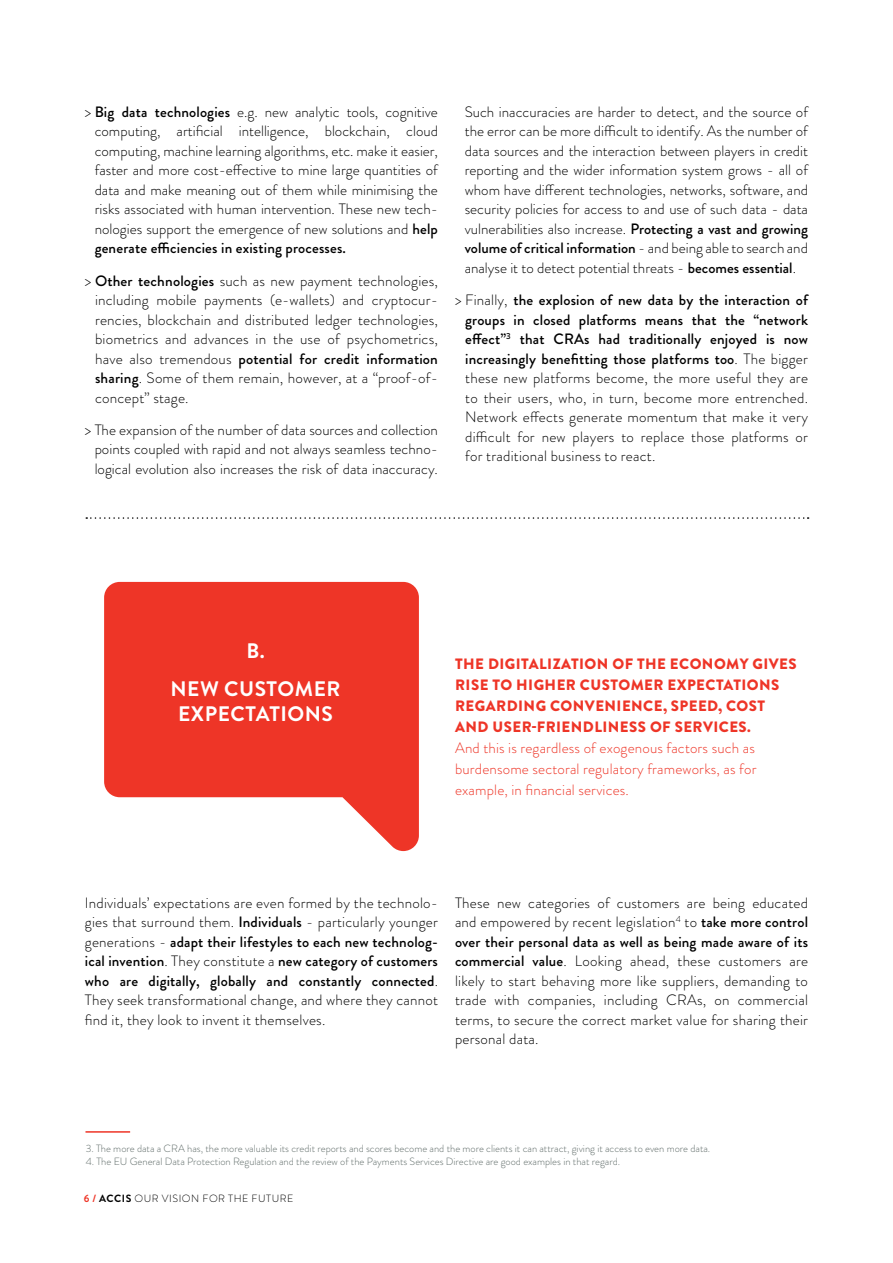
<style>
.page{position:relative;width:893px;height:1263px;background:#fff}
.page>*{position:absolute;margin:0;border:0;box-sizing:border-box;transform-origin:0 0}
.t1{font:700 21px/38px "Brandon Grotesque";letter-spacing:.025em;color:#fff;text-align:center}
.t2{font:300 15px/19.5px "Brandon Grotesque";letter-spacing:.01em;color:#000;text-align:justify}
.t3{font:900 15px/21px "Brandon Grotesque";letter-spacing:.03em;color:#ee3527}
.t4{font:300 15px/21px "Brandon Grotesque";letter-spacing:.01em;color:#ee3527;text-align:justify}
.t5{font:300 10.5px "Brandon Grotesque";color:#606c69}
.t6{font:300 10.5px "Brandon Grotesque";letter-spacing:.05em;color:#000}
.s1{font-weight:500}
.s2{font-weight:700;color:#ee3527}
.s3{font-weight:700}
</style>
<div class="page">
<svg style="left:104px;top:582px;width:315px;height:269px;fill:#ee3527"></svg>
<svg style="left:86px;top:517px;width:723px;height:2px"></svg>
<hr style="left:85px;top:1131px;width:45px;height:2px;background:#ee3527">
<p class="t2" style="left:95px;top:102px;width:346px;text-indent:-10px">&gt; <span class="s1">Big data technologies</span> e.g. new analytic tools, cognitive computing, artificial intelligence, blockchain, cloud computing, machine learning algorithms, etc. make it easier, faster and more cost-effective to mine large quantities of data and make meaning out of them while minimising the risks associated with human intervention. These new tech&shy;nologies support the emergence of new solutions and <span class="s1">help generate efficiencies in existing processes.</span></p>
<p class="t2" style="left:95px;top:271px;width:344px;text-indent:-10px">&gt; <span class="s1">Other technologies</span> such as new payment technologies, including mobile payments (e-wallets) and cryptocur&shy;rencies, blockchain and distributed ledger technologies, biometrics and advances in the use of psychometrics, have also tremendous <span class="s1">potential for credit information sharing</span>. Some of them remain, however, at a “proof-of&shy;concept” stage.</p>
<p class="t2" style="left:95px;top:420px;width:345px;text-indent:-10px">&gt; The expansion of the number of data sources and collection points coupled with rapid and not always seamless techno&shy;logical evolution also increases the risk of data inaccuracy.</p>
<p class="t2" style="left:465px;top:102px;width:346px">Such inaccuracies are harder to detect, and the source of the error can be more difficult to identify. As the number of data sources and the interaction between players in credit reporting and the wider information system grows - all of whom have different technologies, networks, software, and security policies for access to and use of such data - data vulnerabilities also increase. <span class="s1">Protecting a vast and growing volume of critical information</span> - and being able to search and analyse it to detect potential threats - <span class="s1">becomes essential</span>.</p>
<p class="t2" style="left:465px;top:290px;width:345px;text-indent:-10px">&gt; Finally, <span class="s1">the explosion of new data by the interaction of groups in closed platforms means that the “network effect”</span><sup>3</sup> <span class="s1">that CRAs had traditionally enjoyed is now increasingly benefitting those platforms too</span>. The bigger these new platforms become, the more useful they are to their users, who, in turn, become more entrenched.<br>N etwork effects generate momentum that make it very difficult for new players to replace those platforms or for traditional business to react.</p>
<h1 class="t1" style="left:170px;top:632px;width:172px">B.<br>N EW CUSTOMER</h1>
<h1 class="t1" style="left:178px;top:695px;width:153px">EXPECTATIONS</h1>
<p class="t3" style="left:455px;top:654px;width:343px">THE DIGITALIZATION OF THE ECONOMY GIVES RISE TO HIGHER CUSTOMER EXPECTATIONS REGARDING CONVENIENCE, SPEED, COST AND USER-FRIENDLINESS OF SERVICES.</p>
<p class="t4" style="left:455px;top:738px;width:303px">And this is regardless of exogenous factors such as burdensome sectoral regulatory frameworks, as for example, in financial services.</p>
<p class="t2" style="left:85px;top:893px;width:355px">I ndividuals’ expectations are even formed by the technolo&shy;gies that surround them. <span class="s1">I ndividuals</span> - particularly younger generations - <span class="s1">adapt their lifestyles to each new technolog&shy;ical invention</span>. They constitute a <span class="s1">new category of customers who are digitally, globally and constantly connected</span>.<br>They seek transformational change, and where they cannot find it, they look to invent it themselves.</p>
<p class="t2" style="left:455px;top:893px;width:355px">These new categories of customers are being educated and empowered by recent legislation<sup>4</sup> to <span class="s1">take more control over their personal data as well as being made aware of its commercial value</span>. Looking ahead, these customers are likely to start behaving more like suppliers, demanding to trade with companies, including CRAs, on commercial terms, to secure the correct market value for sharing their personal data.</p>
<p class="t5" style="left:86px;top:1142px;width:626px">3. The more data a CRA has, the more valuable its credit reports and scores become and the more clients it can attract, giving it access to even more data.</p>
<p class="t5" style="left:86px;top:1154px;width:536px">4. The EU General Data Protection Regulation and the review of the Payments Services Directive are good examples in that regard.</p>
<p class="t6" style="left:84px;top:1191px;width:211px"><span class="s2">6 /</span> <span class="s3">ACCIS</span> Our vision for the future</p>
</div>
